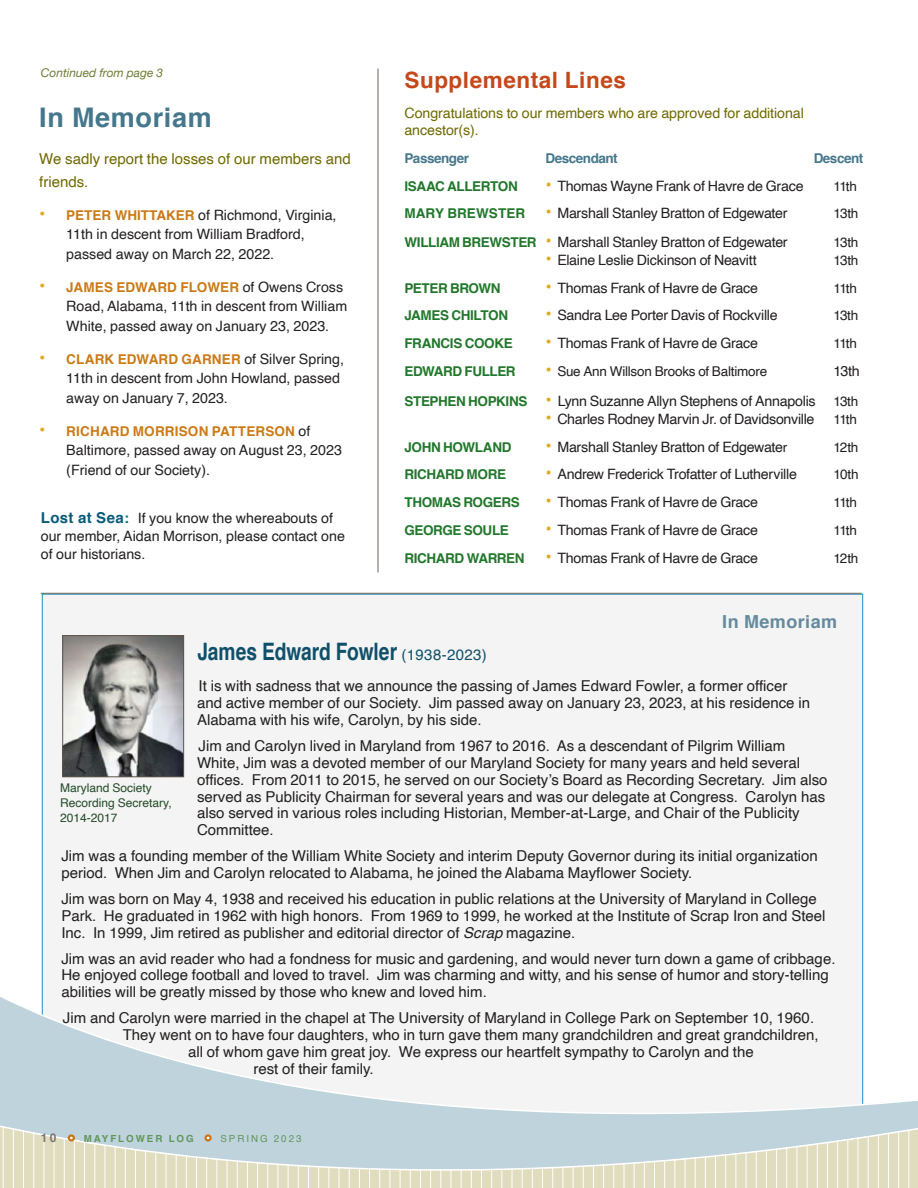
<style>
.page{position:relative;width:918px;height:1188px;background:#fff}
.page>*{position:absolute;margin:0;border:0;box-sizing:border-box;transform-origin:0 0}
.t1{font:700 27px "Helvetica";letter-spacing:.025em;color:#45778c}
.t2{font:700 24px "Helvetica";color:#104f6a;scale:.8 1}
.t3{font:700 22.5px "Helvetica";letter-spacing:.025em;color:#c4481a}
.t4{font:700 18px "Helvetica";letter-spacing:.025em;color:#658a9e}
.t5{font:15px/16.8px "Helvetica";color:#221f1f}
.t6{font:15px/22.5px "Helvetica";color:#706901}
.t7{font:14.25px/19.5px "Helvetica";letter-spacing:-.015em;color:#221f1f}
.t8{font:14.25px/16.5px "Helvetica";letter-spacing:-.005em;color:#706901}
.t9{font:700 13.5px "Helvetica";letter-spacing:-.03em;color:#22772c}
.t10{font:700 13.5px "Helvetica";letter-spacing:.01em;color:#cb7a16}
.t11{font:13.5px "Helvetica";letter-spacing:-.015em;color:#221f1f}
.t12{font:700 13.5px "Helvetica";letter-spacing:-.035em;color:#45778c}
.t13{font:12px/15px "Helvetica";color:#254a29}
.t14{font:italic 12px "Helvetica Neue";color:#6d7d33}
.t15{font:700 12px "Helvetica";color:#7e756f}
.t16{font:700 9.75px "Helvetica";letter-spacing:.2em;color:#61965b}
.t17{font:9.75px "Helvetica";letter-spacing:.2em;color:#61965b}
.s1{font-size:18px;color:#deaa22}
.s2{font-weight:700;font-size:13.5px;color:#cb7a16}
.s3{font-weight:400;font-size:18px;color:#deaa22}
.s4{font-weight:400;font-size:14.25px;color:#221f1f}
.s5{font-weight:700;font-size:15px;color:#085a79}
.s6{font-weight:700;font-size:15px;color:#007f73}
.s7{font-weight:700;font-size:13.5px;color:#22772c}
.s8{font-size:13.5px}
.s9{font-weight:400;font-size:15px}
.s10{font-style:italic}
</style>
<div class="page">
<div style="left:42px;top:594px;width:821px;height:537px;background:#f3f4f3;border:1px solid #228db8"></div>
<hr style="left:378px;top:69px;width:1px;height:503px;background:#6c625a">
<svg style="left:0;top:931px;width:918px;height:257px"></svg>
<hr style="left:41px;top:593px;width:821px;height:1px;background:#6c625a">
<img style="left:64px;top:637px;width:118px;height:138px">
<div style="left:62px;top:635px;width:122px;height:142px;border:1px solid #5e554e"></div>
<div style="left:68px;top:1134px;width:7px;height:8px;border:2px solid #cb7616;border-radius:50%"></div>
<div style="left:204px;top:1134px;width:8px;height:8px;border:2px solid #cb7616;border-radius:50%"></div>
<p class="t14" style="left:41px;top:68px;width:124px">Continued from page 3</p>
<h1 class="t1" style="left:39px;top:106px;width:174px">In Memoriam</h1>
<p class="t6" style="left:39px;top:149px;width:313px">We sadly report the losses of our members and friends.</p>
<p class="t7" style="left:66px;top:205px;width:272px;text-indent:-27px"><span class="s1">•</span> <span class="s2">PETER WHITTAKER</span> of Richmond, Virginia,<br>11th in descent from William Bradford, passed away on March 22, 2022.</p>
<p class="t10" style="left:39px;top:281px;width:305px"><span class="s3">•</span> JAMES EDWARD FLOWER <span class="s4">of Owens Cross</span></p>
<p class="t7" style="left:66px;top:297px;width:282px">Road, Alabama, 11th in descent from William<br>White, passed away on January 23, 2023.</p>
<p class="t10" style="left:39px;top:353px;width:306px"><span class="s3">•</span> CLARK EDWARD GARNER <span class="s4">of Silver Spring,</span></p>
<p class="t7" style="left:66px;top:369px;width:275px">11th in descent from John Howland, passed away on January 7, 2023.</p>
<p class="t10" style="left:39px;top:425px;width:273px"><span class="s3">•</span> RICHARD MORRISON PATTERSON <span class="s4">of</span></p>
<p class="t7" style="left:66px;top:441px;width:277px">Baltimore, passed away on August 23, 2023 (Friend of our Society).</p>
<p class="t7" style="left:41px;top:510px;width:306px;line-height:18px"><span class="s5">Lost at Sea</span><span class="s6">:</span> If you know the whereabouts of our member, Aidan Morrison, please contact one of our historians.</p>
<h3 class="t3" style="left:404px;top:72px;width:223px">Supplemental Lines</h3>
<p class="t8" style="left:404px;top:106px;width:401px">Congratulations to our members who are approved for additional ancestor(s).</p>
<p class="t12" style="left:404px;top:153px;width:66px">Passenger</p>
<p class="t12" style="left:546px;top:153px;width:74px">Descendant</p>
<p class="t12" style="left:814px;top:153px;width:51px">Descent</p>
<p class="t9" style="left:404px;top:181px;width:115px">ISAAC ALLERTON</p>
<p class="t7" style="left:545px;top:177px;width:260px"><span class="s1">•</span> Thomas Wayne Frank of Havre de Grace</p>
<p class="t11" style="left:833px;top:180px;width:25px">11th</p>
<p class="t7" style="left:404px;top:205px;width:385px"><span class="s7">MARY BREWSTER</span> <span class="s1">•</span> Marshall Stanley Bratton of Edgewater</p>
<p class="t11" style="left:833px;top:208px;width:26px">13th</p>
<p class="t7" style="left:404px;top:233px;width:385px"><span class="s7">WILLIAM BREWSTER</span> <span class="s1">•</span> Marshall Stanley Bratton of Edgewater</p>
<p class="t11" style="left:833px;top:236px;width:26px">13th</p>
<p class="t7" style="left:545px;top:251px;width:213px"><span class="s1">•</span> Elaine Leslie Dickinson of Neavitt</p>
<p class="t11" style="left:833px;top:254px;width:26px">13th</p>
<p class="t9" style="left:404px;top:283px;width:98px">PETER BROWN</p>
<p class="t7" style="left:545px;top:279px;width:214px"><span class="s1">•</span> Thomas Frank of Havre de Grace</p>
<p class="t11" style="left:833px;top:282px;width:25px">11th</p>
<p class="t9" style="left:404px;top:310px;width:105px">JAMES CHILTON</p>
<p class="t7" style="left:545px;top:307px;width:234px"><span class="s1">•</span> Sandra Lee Porter Davis of Rockville</p>
<p class="t11" style="left:833px;top:310px;width:26px">13th</p>
<p class="t9" style="left:404px;top:338px;width:110px">FRANCIS COOKE</p>
<p class="t7" style="left:545px;top:334px;width:214px"><span class="s1">•</span> Thomas Frank of Havre de Grace</p>
<p class="t11" style="left:833px;top:338px;width:25px">11th</p>
<p class="t9" style="left:404px;top:366px;width:113px">EDWARD FULLER</p>
<p class="t11" style="left:545px;top:365px;width:223px"><span class="s1">•</span> Sue Ann Willson Brooks of Baltimore</p>
<p class="t7" style="left:404px;top:357px;width:457px;line-height:30px;text-align:right">13th<br><span class="s7">STEPHEN HOPKINS</span> <span class="s1">•</span> Lynn Suzanne Allyn Stephens of Annapolis <span class="s8">13th</span></p>
<p class="t7" style="left:545px;top:410px;width:271px"><span class="s1">•</span> Charles Rodney Marvin Jr. of Davidsonville</p>
<p class="t11" style="left:833px;top:413px;width:25px">11th</p>
<p class="t9" style="left:404px;top:442px;width:109px">JOHN HOWLAND</p>
<p class="t7" style="left:545px;top:438px;width:243px"><span class="s1">•</span> Marshall Stanley Bratton of Edgewate<span class="s8">r</span></p>
<p class="t11" style="left:833px;top:441px;width:27px">12th</p>
<p class="t9" style="left:404px;top:469px;width:103px">RICHARD MORE</p>
<p class="t7" style="left:545px;top:466px;width:253px"><span class="s1">•</span> Andrew Frederick Trofatter of Lutherville</p>
<p class="t11" style="left:833px;top:469px;width:27px">10th</p>
<p class="t9" style="left:404px;top:497px;width:117px">THOMAS ROGERS</p>
<p class="t7" style="left:545px;top:493px;width:214px"><span class="s1">•</span> Thomas Frank of Havre de Grace</p>
<p class="t11" style="left:833px;top:497px;width:25px">11th</p>
<p class="t9" style="left:404px;top:525px;width:106px">GEORGE SOULE</p>
<p class="t7" style="left:545px;top:521px;width:214px"><span class="s1">•</span> Thomas Frank of Havre de Grace</p>
<p class="t11" style="left:833px;top:524px;width:25px">11th</p>
<p class="t7" style="left:404px;top:549px;width:355px"><span class="s7">RICHARD WARREN</span> <span class="s1">•</span> Thomas Frank of Havre de Grace</p>
<p class="t11" style="left:833px;top:552px;width:27px">12th</p>
<p class="t4" style="left:722px;top:615px;width:117px">In Memoriam</p>
<h2 class="t2" style="left:197px;top:642px;width:363px">James Edward Fowler <span class="s9">(1938-2023)</span></h2>
<p class="t5" style="left:197px;top:679px;width:614px">It is with sadness that we announce the passing of James Edward Fowler, a former officer and active member of our Society. Jim passed away on January 23, 2023, at his residence in<br>Alabama with his wife, Carolyn, by his side.</p>
<p class="t5" style="left:197px;top:738px;width:632px">Jim and Carolyn lived in Maryland from 1967 to 2016. As a descendant of Pilgrim William White, Jim was a devoted member of our Maryland Society for many years and held several offices. From 2011 to 2015, he served on our Society’s Board as Recording Secretary. Jim also served as Publicity Chairman for several years and was our delegate at Congress. Carolyn has also served in various roles including Historian, Member-at-Large, and Chair of the Publicity Committee.</p>
<p class="t5" style="left:61px;top:849px;width:758px">Jim was a founding member of the William White Society and interim Deputy Governor during its initial organization period. When Jim and Carolyn relocated to Alabama, he joined the Alabama Mayflower Society.</p>
<p class="t5" style="left:61px;top:891px;width:766px">Jim was born on May 4, 1938 and received his education in public relations at the University of Maryland in College<br>Park. He graduated in 1962 with high honors. From 1969 to 1999, he worked at the Institute of Scrap Iron and Steel<br>Inc. In 1999, Jim retired as publisher and editorial director of <span class="s10">Scrap</span> magazine.</p>
<p class="t5" style="left:61px;top:951px;width:776px">Jim was an avid reader who had a fondness for music and gardening, and would never turn down a game of cribbage.<br>He enjoyed college football and loved to travel. Jim was charming and witty, and his sense of humor and story-telling abilities will be greatly missed by those who knew and loved him.</p>
<p class="t5" style="left:63px;top:1011px;width:753px">Jim and Carolyn were married in the chapel at The University of Maryland in College Park on September 10, 1960.</p>
<p class="t5" style="left:123px;top:1027px;width:698px">They went on to have four daughters, who in turn gave them many grandchildren and great grandchildren,</p>
<p class="t5" style="left:188px;top:1044px;width:567px">all of whom gave him great joy. We express our heartfelt sympathy to Carolyn and the</p>
<p class="t5" style="left:253px;top:1061px;width:122px">rest of their family.</p>
<p class="t13" style="left:60px;top:781px;width:113px">Maryland Society<br>Recording Secretary,<br>2014-2017</p>
<p class="t15" style="left:41px;top:1133px;width:17px">10</p>
<p class="t16" style="left:84px;top:1134px;width:111px">MAYFLOWER LOG</p>
<p class="t17" style="left:220px;top:1134px;width:83px">SPRING 2023</p>
</div>
